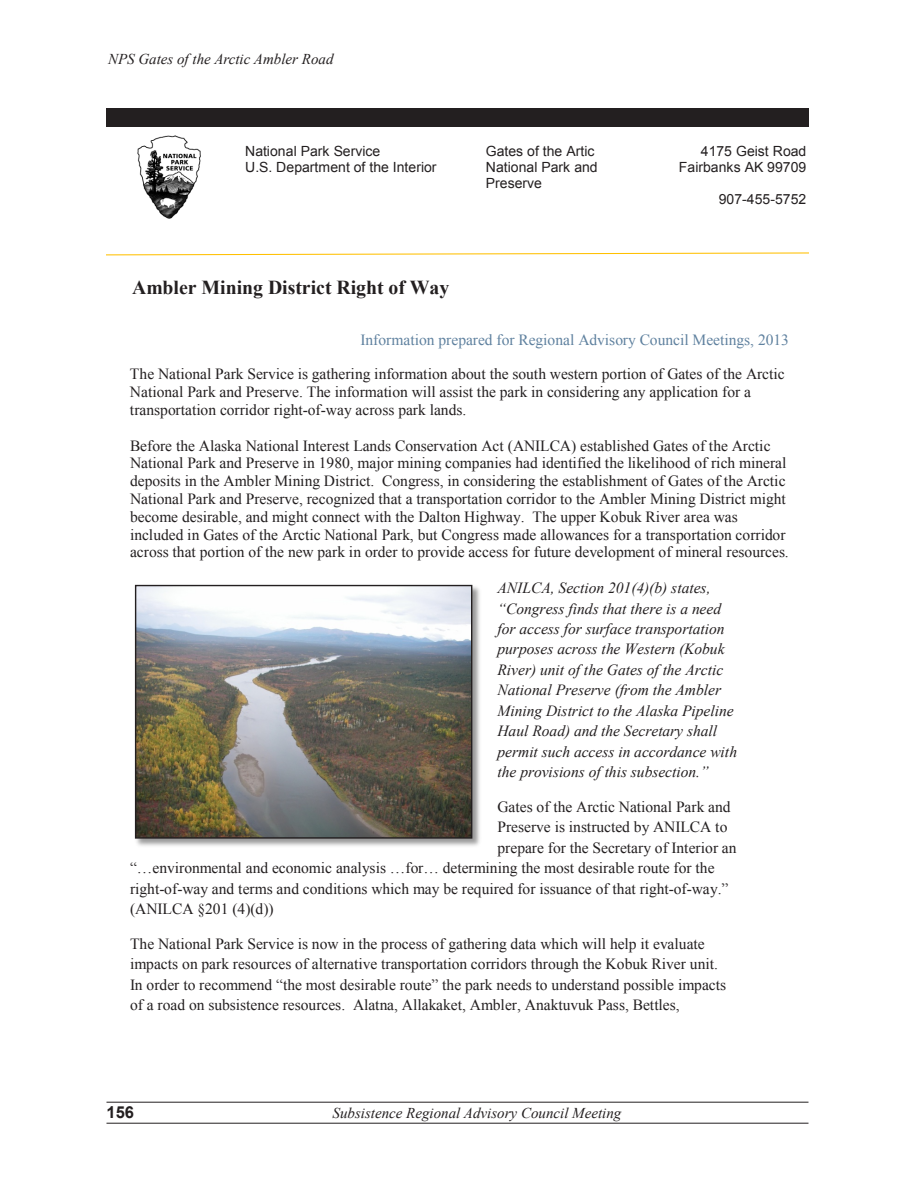
<style>
.page{position:relative;width:918px;height:1188px;background:#fff}
.page>*{position:absolute;margin:0;border:0;box-sizing:border-box;transform-origin:0 0}
.t1{font:700 19.8px "Times New Roman";color:#231f20}
.t2{font:700 16.5px "Arial";color:#231f20}
.t3{font:15.6px/17.9px "Times New Roman";color:#231f20}
.t4{font:italic 15.6px/20.4px "Times New Roman";color:#231f20}
.t5{font:15.6px "Times New Roman";color:#5f819f}
.t6{font:italic 15px "Times New Roman";color:#231f20}
.t7{font:13.95px/16.2px "Arial";color:#231f20}
</style>
<div class="page">
<hr style="left:106px;top:1102px;width:702px;height:1px;background:#231f20">
<hr style="left:107px;top:1123px;width:702px;height:1px;background:#231f20">
<div style="left:106px;top:109px;width:6px;height:18px;background:#231f20"></div>
<div style="left:230px;top:109px;width:7px;height:18px;background:#231f20"></div>
<div style="left:112px;top:109px;width:118px;height:18px;background:#231f20"></div>
<div style="left:238px;top:109px;width:7px;height:18px;background:#231f20"></div>
<div style="left:452px;top:109px;width:7px;height:18px;background:#231f20"></div>
<div style="left:245px;top:109px;width:207px;height:18px;background:#231f20"></div>
<div style="left:460px;top:109px;width:7px;height:18px;background:#231f20"></div>
<div style="left:654px;top:109px;width:8px;height:18px;background:#231f20"></div>
<div style="left:467px;top:109px;width:187px;height:18px;background:#231f20"></div>
<div style="left:662px;top:109px;width:8px;height:18px;background:#231f20"></div>
<svg style="left:807px;top:109px;width:1px;height:18px"></svg>
<div style="left:670px;top:109px;width:137px;height:18px;background:#231f20"></div>
<hr style="left:106px;top:108px;width:131px;height:1px;background:#231f20">
<hr style="left:238px;top:108px;width:221px;height:1px;background:#231f20">
<hr style="left:460px;top:108px;width:202px;height:1px;background:#231f20">
<hr style="left:662px;top:108px;width:146px;height:1px;background:#231f20">
<svg style="left:237px;top:108px;width:1px;height:19px"></svg>
<svg style="left:459px;top:108px;width:1px;height:19px"></svg>
<img style="left:137px;top:135px;width:64px;height:84px">
<svg style="left:106px;top:252px;width:702px;height:4px"></svg>
<img style="left:134px;top:584px;width:346px;height:262px">
<img style="left:137px;top:587px;width:333px;height:250px">
<div style="left:135px;top:585px;width:337px;height:254px;border:1px solid #231f20"></div>
<p class="t6" style="left:108px;top:49px;width:227px">NPS Gates of the Arctic Ambler Road</p>
<p class="t7" style="left:245px;top:143px;width:193px">National Park Service<br>U.S. Department of the Interior</p>
<p class="t7" style="left:486px;top:143px;width:113px">Gates of the Artic<br>National Park and<br>Preserve</p>
<p class="t7" style="left:679px;top:143px;width:129px;text-align:right">4175 Geist Road<br>Fairbanks AK 99709</p>
<p class="t7" style="left:719px;top:191px;width:89px">907-455-5752</p>
<p class="t1" style="left:132px;top:274px;width:319px">Ambler Mining District Right of Way</p>
<p class="t5" style="left:361px;top:329px;width:430px">Information prepared for Regional Advisory Council Meetings, 2013</p>
<p class="t3" style="left:130px;top:365px;width:656px">The National Park Service is gathering information about the south western portion of Gates of the Arctic<br>National Park and Preserve. The information will assist the park in considering any application for a transportation corridor right-of-way across park lands.</p>
<p class="t3" style="left:130px;top:436px;width:660px">Before the Alaska National Interest Lands Conservation Act (ANILCA) established Gates of the Arctic National Park and Preserve in 1980, major mining companies had identified the likelihood of rich mineral deposits in the Ambler Mining District. Congress, in considering the establishment of Gates of the Arctic National Park and Preserve, recognized that a transportation corridor to the Ambler Mining District might become desirable, and might connect with the Dalton Highway. The upper Kobuk River area was included in Gates of the Arctic National Park, but Congress made allowances for a transportation corridor across that portion of the new park in order to provide access for future development of mineral resources.</p>
<p class="t4" style="left:497px;top:577px;width:241px">ANILCA, Section 201(4)(b) states, “Congress finds that there is a need for access for surface transportation purposes across the Western (Kobuk River) unit of the Gates of the Arctic National Preserve (from the Ambler Mining District to the Alaska Pipeline Haul Road) and the Secretary shall permit such access in accordance with the provisions of this subsection.”</p>
<p class="t3" style="left:497px;top:797px;width:235px">Gates of the Arctic National Park and</p>
<p class="t3" style="left:497px;top:818px;width:232px">Preserve is instructed by ANILCA to</p>
<p class="t3" style="left:497px;top:838px;width:241px">prepare for the Secretary of Interior an</p>
<p class="t3" style="left:130px;top:859px;width:586px">“…environmental and economic analysis …for… determining the most desirable route for the</p>
<p class="t3" style="left:130px;top:879px;width:600px">right-of-way and terms and conditions which may be required for issuance of that right-of-way.”</p>
<p class="t3" style="left:130px;top:900px;width:145px">(ANILCA §201 (4)(d))</p>
<p class="t3" style="left:130px;top:933px;width:598px;line-height:20.4px">The National Park Service is now in the process of gathering data which will help it evaluate impacts on park resources of alternative transportation corridors through the Kobuk River unit.<br>In order to recommend “the most desirable route” the park needs to understand possible impacts of a road on subsistence resources. Alatna, Allakaket, Ambler, Anaktuvuk Pass, Bettles,</p>
<p class="t2" style="left:107px;top:1102px;width:29px">156</p>
<p class="t6" style="left:333px;top:1103px;width:290px">Subsistence Regional Advisory Council Meeting</p>
</div>
